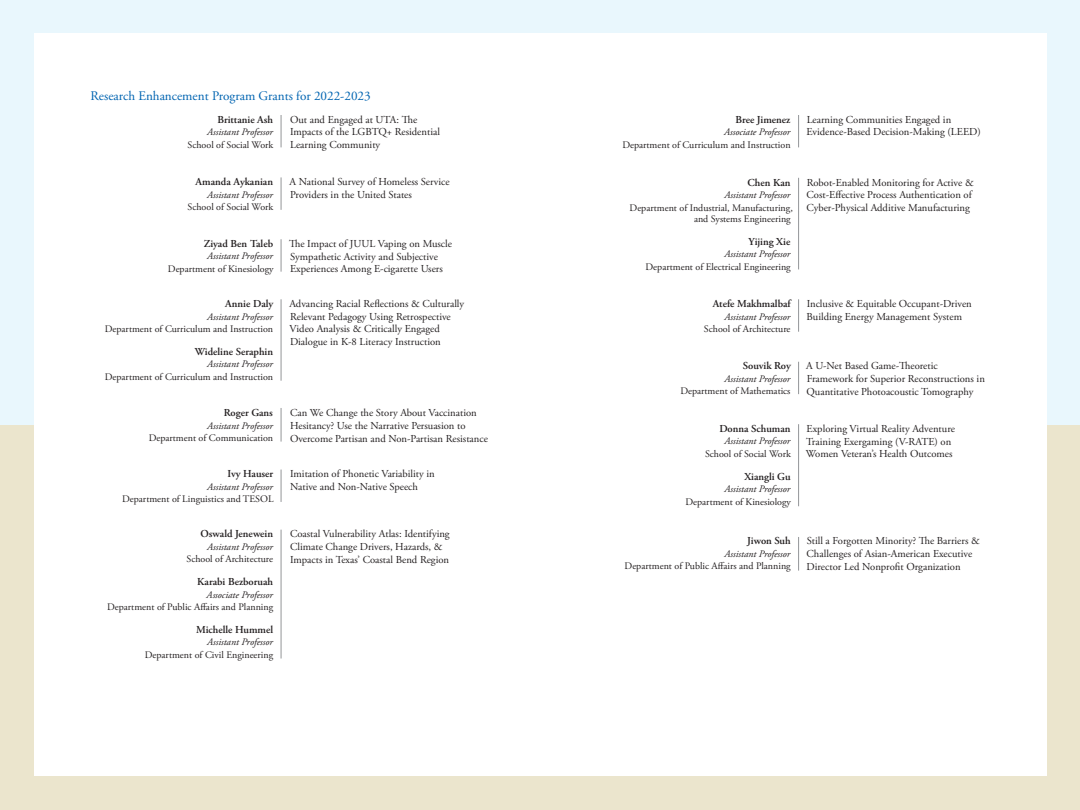
<style>
.page{position:relative;width:1080px;height:810px;background:#fff}
.page>*{position:absolute;margin:0;border:0;box-sizing:border-box;transform-origin:0 0}
.sub{font:13.12px "Adobe Garamond Pro";color:#0164b1}
.department{font:10.62px/12.6px "Adobe Garamond Pro";color:#231f20}
.name_semibold{font:600 10.62px "Adobe Garamond Pro";color:#231f20}
.department-2{font:10px/11.2px "Adobe Garamond Pro";color:#231f20;text-align:right}
.faculty_title{font:italic 10px "Adobe Garamond Pro";color:#231f20}
</style>
<div class="page">
<div style="left:0;top:0;width:1080px;height:425px;background:#e9f7fd"></div>
<div style="left:0;top:425px;width:1080px;height:385px;background:#ebe5cd"></div>
<div style="left:34px;top:34px;width:1013px;height:742px;background:#fff"></div>
<hr style="left:281px;top:115px;width:1px;height:32px;background:#939598">
<hr style="left:281px;top:177px;width:1px;height:33px;background:#939598">
<hr style="left:281px;top:239px;width:1px;height:33px;background:#939598">
<hr style="left:281px;top:530px;width:1px;height:129px;background:#939598">
<hr style="left:281px;top:299px;width:1px;height:82px;background:#939598">
<hr style="left:281px;top:408px;width:1px;height:34px;background:#939598">
<hr style="left:281px;top:470px;width:1px;height:32px;background:#939598">
<hr style="left:798px;top:115px;width:1px;height:32px;background:#939598">
<hr style="left:798px;top:178px;width:1px;height:91px;background:#939598">
<hr style="left:798px;top:299px;width:1px;height:33px;background:#939598">
<hr style="left:798px;top:362px;width:1px;height:32px;background:#939598">
<hr style="left:798px;top:424px;width:1px;height:82px;background:#939598">
<hr style="left:798px;top:537px;width:1px;height:34px;background:#939598">
<p class="sub" style="left:91px;top:87px;width:282px">Research Enhancement Program Grants for 2022-2023</p>
<p class="name_semibold" style="left:218px;top:113px;width:57px">Brittanie Ash</p>
<p class="faculty_title" style="left:207px;top:126px;width:67px">Assistant Professor</p>
<p class="department-2" style="left:188px;top:139px;width:87px">School of Social Work</p>
<p class="department" style="left:290px;top:113px;width:152px">Out and Engaged at UTA: The<br>Impacts of the LGBTQ+ Residential<br>Learning Community</p>
<p class="name_semibold" style="left:196px;top:176px;width:79px">Amanda Aykanian</p>
<p class="faculty_title" style="left:207px;top:188px;width:67px">Assistant Professor</p>
<p class="department-2" style="left:188px;top:202px;width:87px">School of Social Work</p>
<p class="department" style="left:289px;top:176px;width:162px">A National Survey of Homeless Service<br>Providers in the United States</p>
<p class="name_semibold" style="left:204px;top:237px;width:71px">Ziyad Ben Taleb</p>
<p class="faculty_title" style="left:207px;top:250px;width:67px">Assistant Professor</p>
<p class="department-2" style="left:168px;top:264px;width:107px">Department of Kinesiology</p>
<p class="department" style="left:289px;top:238px;width:164px">The Impact of JUUL Vaping on Muscle<br>Sympathetic Activity and Subjective<br>Experiences Among E-cigarette Users</p>
<p class="name_semibold" style="left:225px;top:298px;width:50px">Annie Daly</p>
<p class="faculty_title" style="left:207px;top:310px;width:67px">Assistant Professor</p>
<p class="department-2" style="left:105px;top:324px;width:170px">Department of Curriculum and Instruction</p>
<p class="name_semibold" style="left:195px;top:345px;width:80px">Wideline Seraphin</p>
<p class="faculty_title" style="left:207px;top:358px;width:67px">Assistant Professor</p>
<p class="department-2" style="left:105px;top:371px;width:170px">Department of Curriculum and Instruction</p>
<p class="department" style="left:289px;top:298px;width:176px">Advancing Racial Reflections &amp; Culturally Relevant Pedagogy Using Retrospective Video Analysis &amp; Critically Engaged Dialogue in K-8 Literacy Instruction</p>
<p class="name_semibold" style="left:224px;top:407px;width:51px">Roger Gans</p>
<p class="faculty_title" style="left:207px;top:420px;width:67px">Assistant Professor</p>
<p class="department-2" style="left:149px;top:433px;width:126px">Department of Communication</p>
<p class="department" style="left:290px;top:407px;width:199px">Can We Change the Story About Vaccination<br>Hesitancy? Use the Narrative Persuasion to<br>Overcome Partisan and Non-Partisan Resistance</p>
<p class="name_semibold" style="left:228px;top:468px;width:47px">Ivy Hauser</p>
<p class="faculty_title" style="left:207px;top:481px;width:67px">Assistant Professor</p>
<p class="department-2" style="left:122px;top:494px;width:153px">Department of Linguistics and TESOL</p>
<p class="department" style="left:290px;top:468px;width:146px">Imitation of Phonetic Variability in<br>Native and Non-Native Speech</p>
<p class="name_semibold" style="left:201px;top:528px;width:74px">Oswald Jenewein</p>
<p class="faculty_title" style="left:207px;top:541px;width:67px">Assistant Professor</p>
<p class="department-2" style="left:186px;top:554px;width:88px">School of Architecture</p>
<p class="name_semibold" style="left:197px;top:576px;width:77px">Karabi Bezboruah</p>
<p class="faculty_title" style="left:207px;top:588px;width:68px">Associate Professor</p>
<p class="department-2" style="left:107px;top:602px;width:168px">Department of Public Affairs and Planning</p>
<p class="name_semibold" style="left:196px;top:623px;width:79px">Michelle Hummel</p>
<p class="faculty_title" style="left:207px;top:636px;width:67px">Assistant Professor</p>
<p class="department-2" style="left:145px;top:649px;width:130px">Department of Civil Engineering</p>
<p class="department" style="left:290px;top:528px;width:161px">Coastal Vulnerability Atlas: Identifying<br>Climate Change Drivers, Hazards, &amp;<br>Impacts in Texas’ Coastal Bend Region</p>
<p class="name_semibold" style="left:736px;top:113px;width:56px">Bree Jimenez</p>
<p class="faculty_title" style="left:724px;top:126px;width:68px">Associate Professor</p>
<p class="department-2" style="left:622px;top:139px;width:170px">Department of Curriculum and Instruction</p>
<p class="department" style="left:807px;top:113px;width:176px">Learning Communities Engaged in<br>Evidence-Based Decision-Making (LEED)</p>
<p class="name_semibold" style="left:748px;top:176px;width:44px">Chen Kan</p>
<p class="faculty_title" style="left:725px;top:189px;width:67px">Assistant Professor</p>
<p class="department-2" style="left:630px;top:202px;width:165px">Department of Industrial, Manufacturing, and Systems Engineering</p>
<p class="name_semibold" style="left:748px;top:235px;width:43px">Yijing Xie</p>
<p class="faculty_title" style="left:725px;top:248px;width:67px">Assistant Professor</p>
<p class="department-2" style="left:646px;top:261px;width:147px">Department of Electrical Engineering</p>
<p class="department" style="left:807px;top:176px;width:169px">Robot-Enabled Monitoring for Active &amp;<br>Cost-Effective Process Authentication of<br>Cyber-Physical Additive Manufacturing</p>
<p class="name_semibold" style="left:713px;top:298px;width:80px">Atefe Makhmalbaf</p>
<p class="faculty_title" style="left:725px;top:310px;width:67px">Assistant Professor</p>
<p class="department-2" style="left:704px;top:324px;width:88px">School of Architecture</p>
<p class="department" style="left:807px;top:298px;width:167px">Inclusive &amp; Equitable Occupant-Driven<br>Building Energy Management System</p>
<p class="name_semibold" style="left:743px;top:360px;width:49px">Souvik Roy</p>
<p class="faculty_title" style="left:725px;top:373px;width:67px">Assistant Professor</p>
<p class="department-2" style="left:680px;top:386px;width:112px">Department of Mathematics</p>
<p class="department" style="left:806px;top:360px;width:180px">A U-Net Based Game-Theoretic<br>Framework for Superior Reconstructions in<br>Quantitative Photoacoustic Tomography</p>
<p class="name_semibold" style="left:719px;top:422px;width:73px">Donna Schuman</p>
<p class="faculty_title" style="left:725px;top:435px;width:67px">Assistant Professor</p>
<p class="department-2" style="left:705px;top:448px;width:87px">School of Social Work</p>
<p class="name_semibold" style="left:744px;top:470px;width:48px">Xiangli Gu</p>
<p class="faculty_title" style="left:725px;top:483px;width:67px">Assistant Professor</p>
<p class="department-2" style="left:685px;top:496px;width:107px">Department of Kinesiology</p>
<p class="department" style="left:806px;top:423px;width:151px">Exploring Virtual Reality Adventure<br>Training Exergaming (V-RATE) on<br>Women Veteran’s Health Outcomes</p>
<p class="name_semibold" style="left:747px;top:535px;width:45px">Jiwon Suh</p>
<p class="faculty_title" style="left:725px;top:548px;width:67px">Assistant Professor</p>
<p class="department-2" style="left:625px;top:561px;width:168px">Department of Public Affairs and Planning</p>
<p class="department" style="left:807px;top:535px;width:175px">Still a Forgotten Minority? The Barriers &amp;<br>Challenges of Asian-American Executive<br>Director Led Nonprofit Organization</p>
</div>
